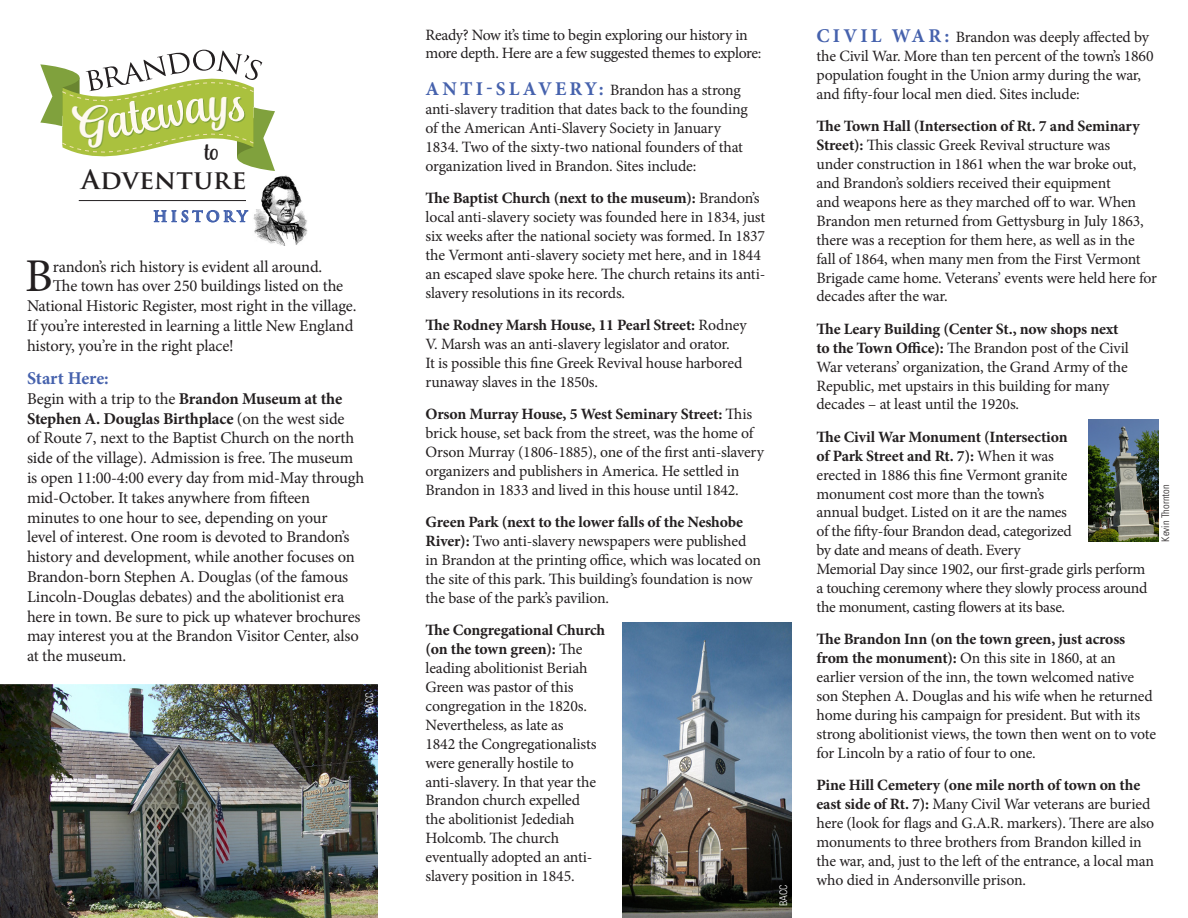
<style>
.page{position:relative;width:1188px;height:918px;background:#fff}
.page>*{position:absolute;margin:0;border:0;box-sizing:border-box;transform-origin:0 0}
.t1{font:46.95px "Minion Pro";color:#231f20}
.t2{font:700 26.1px "Trajan Pro";letter-spacing:.015em;color:#231f20}
.t3{font:22.35px "Andalusia";color:#231f20}
.t4{font:700 18px "Minion Pro";letter-spacing:-.005em;color:#4662ad}
.t5{font:16.5px/19.8px "Minion Pro";letter-spacing:-.015em;color:#231f20}
.t6{font:15.75px/18.9px "Minion Pro";letter-spacing:-.015em;color:#231f20}
.t7{font:700 14.7px "Trajan Pro";letter-spacing:.225em;color:#4361ad}
.t8{font:300 condensed 10.5px "Univers";color:#231f20}
.t9{font:300 condensed 10.5px "Univers";color:#fff}
.s1{font-weight:700}
.s2{font-weight:700;font-size:19.5px;color:#4662ad}
</style>
<div class="page">
<svg style="left:154px;top:210px;width:94px;height:13px"></svg>
<hr style="left:79px;top:200px;width:167px;height:1px;background:#231f20">
<img style="left:253px;top:175px;width:55px;height:71px">
<img style="left:0;top:685px;width:378px;height:233px">
<img style="left:622px;top:622px;width:169px;height:296px">
<img style="left:1088px;top:419px;width:71px;height:123px">
<svg style="left:40px;top:50px;width:235px;height:128px"></svg>
<p class="t3" style="left:205px;top:140px;width:15px">to</p>
<p class="t2" style="left:82px;top:163px;width:167px">Adventure</p>
<p class="t7" style="left:153px;top:207px;width:96px">HISTORY</p>
<p class="t1" style="left:25px;top:245px;width:29px">B</p>
<p class="t5" style="left:53px;top:256px;width:271px">randon’s rich history is evident all around.</p>
<p class="t5" style="left:53px;top:276px;width:292px">The town has over 250 buildings listed on the</p>
<p class="t5" style="left:27px;top:296px;width:331px">National Historic Register, most right in the village.</p>
<p class="t5" style="left:27px;top:316px;width:328px">If you’re interested in learning a little New England</p>
<p class="t5" style="left:27px;top:336px;width:208px">history, you’re in the right place!</p>
<p class="t4" style="left:27px;top:366px;width:83px">Start Here:</p>
<p class="t5" style="left:27px;top:389px;width:339px">Begin with a trip to the <span class="s1">Brandon Museum at the Stephen A. Douglas Birthplace</span> (on the west side<br>of Route 7, next to the Baptist Church on the north side of the village). Admission is free. The museum is open 11:00-4:00 every day from mid-May through mid-October. It takes anywhere from fifteen minutes to one hour to see, depending on your<br>level of interest. One room is devoted to Brandon’s history and development, while another focuses on Brandon-born Stephen A. Douglas (of the famous Lincoln-Douglas debates) and the abolitionist era here in town. Be sure to pick up whatever brochures may interest you at the Brandon Visitor Center, also at the museum.</p>
<p class="t9" style="left:363px;top:714px;width:23px;rotate:-90deg">BACC</p>
<p class="t6" style="left:426px;top:25px;width:337px">Ready? Now it’s time to begin exploring our history in more depth. Here are a few suggested themes to explore:</p>
<p class="t6" style="left:426px;top:81px;width:324px"><span class="s2">A N T I - SL AV E RY:</span> Brandon has a strong anti-slavery tradition that dates back to the founding of the American Anti-Slavery Society in January 1834. Two of the sixty-two national founders of that organization lived in Brandon. Sites include:</p>
<p class="t6" style="left:426px;top:189px;width:341px"><span class="s1">The Baptist Church (next to the museum):</span> Brandon’s local anti-slavery society was founded here in 1834, just six weeks after the national society was formed. In 1837 the Vermont anti-slavery society met here, and in 1844 an escaped slave spoke here. The church retains its anti&shy;slavery resolutions in its records.</p>
<p class="t6" style="left:426px;top:316px;width:323px"><span class="s1">The Rodney Marsh House, 11 Pearl Street:</span> Rodney V. Marsh was an anti-slavery legislator and orator.<br>It is possible this fine Greek Revival house harbored runaway slaves in the 1850s.</p>
<p class="t6" style="left:426px;top:405px;width:340px"><span class="s1">Orson Murray House, 5 West Seminary Street:</span> This brick house, set back from the street, was the home of Orson Murray (1806-1885), one of the first anti-slavery organizers and publishers in America. He settled in Brandon in 1833 and lived in this house until 1842.</p>
<p class="t6" style="left:426px;top:513px;width:337px"><span class="s1">Green Park (next to the lower falls of the Neshobe River):</span> Two anti-slavery newspapers were published in Brandon at the printing office, which was located on the site of this park. This building’s foundation is now the base of the park’s pavilion.</p>
<p class="t6" style="left:426px;top:621px;width:181px"><span class="s1">The Congregational Church (on the town green):</span> The leading abolitionist Beriah<br>Green was pastor of this congregation in the 1820s.<br>Nevertheless, as late as<br>1842 the Congregationalists were generally hostile to anti-slavery. In that year the<br>Brandon church expelled<br>the abolitionist Jedediah<br>Holcomb. The church eventually adopted an anti&shy;slavery position in 1845.</p>
<p class="t9" style="left:777px;top:906px;width:23px;rotate:-90deg">BACC</p>
<p class="t6" style="left:816px;top:28px;width:339px"><span class="s2">C I V I L WA R :</span> Brandon was deeply affected by the Civil War. More than ten percent of the town’s 1860 population fought in the Union army during the war, and fifty-four local men died. Sites include:</p>
<p class="t6" style="left:816px;top:117px;width:342px"><span class="s1">The Town Hall (Intersection of Rt. 7 and Seminary Street):</span> This classic Greek Revival structure was<br>under construction in 1861 when the war broke out, and Brandon’s soldiers received their equipment<br>and weapons here as they marched off to war. When Brandon men returned from Gettysburg in July 1863, there was a reception for them here, as well as in the fall of 1864, when many men from the First Vermont Brigade came home. Veterans’ events were held here for decades after the war.</p>
<p class="t6" style="left:816px;top:319px;width:314px"><span class="s1">The Leary Building (Center St., now shops next to the Town Office):</span> The Brandon post of the Civil War veterans’ organization, the Grand Army of the Republic, met upstairs in this building for many decades – at least until the 1920s.</p>
<p class="t6" style="left:816px;top:427px;width:332px"><span class="s1">The Civil War Monument (Intersection<br>of Park Street and Rt. 7):</span> When it was<br>erected in 1886 this fine Vermont granite<br>monument cost more than the town’s<br>annual budget. Listed on it are the names<br>of the fifty-four Brandon dead, categorized<br>by date and means of death. Every<br>Memorial Day since 1902, our first-grade girls perform a touching ceremony where they slowly process around the monument, casting flowers at its base.</p>
<p class="t6" style="left:816px;top:630px;width:341px"><span class="s1">The Brandon Inn (on the town green, just across from the monument):</span> On this site in 1860, at an earlier version of the inn, the town welcomed native son Stephen A. Douglas and his wife when he returned home during his campaign for president. But with its strong abolitionist views, the town then went on to vote for Lincoln by a ratio of four to one.</p>
<p class="t6" style="left:816px;top:776px;width:339px"><span class="s1">Pine Hill Cemetery (one mile north of town on the east side of Rt. 7):</span> Many Civil War veterans are buried here (look for flags and G.A.R. markers). There are also monuments to three brothers from Brandon killed in the war, and, just to the left of the entrance, a local man who died in Andersonville prison.</p>
<p class="t8" style="left:1159px;top:542px;width:59px;rotate:-90deg">Kevin Thornton</p>
</div>
